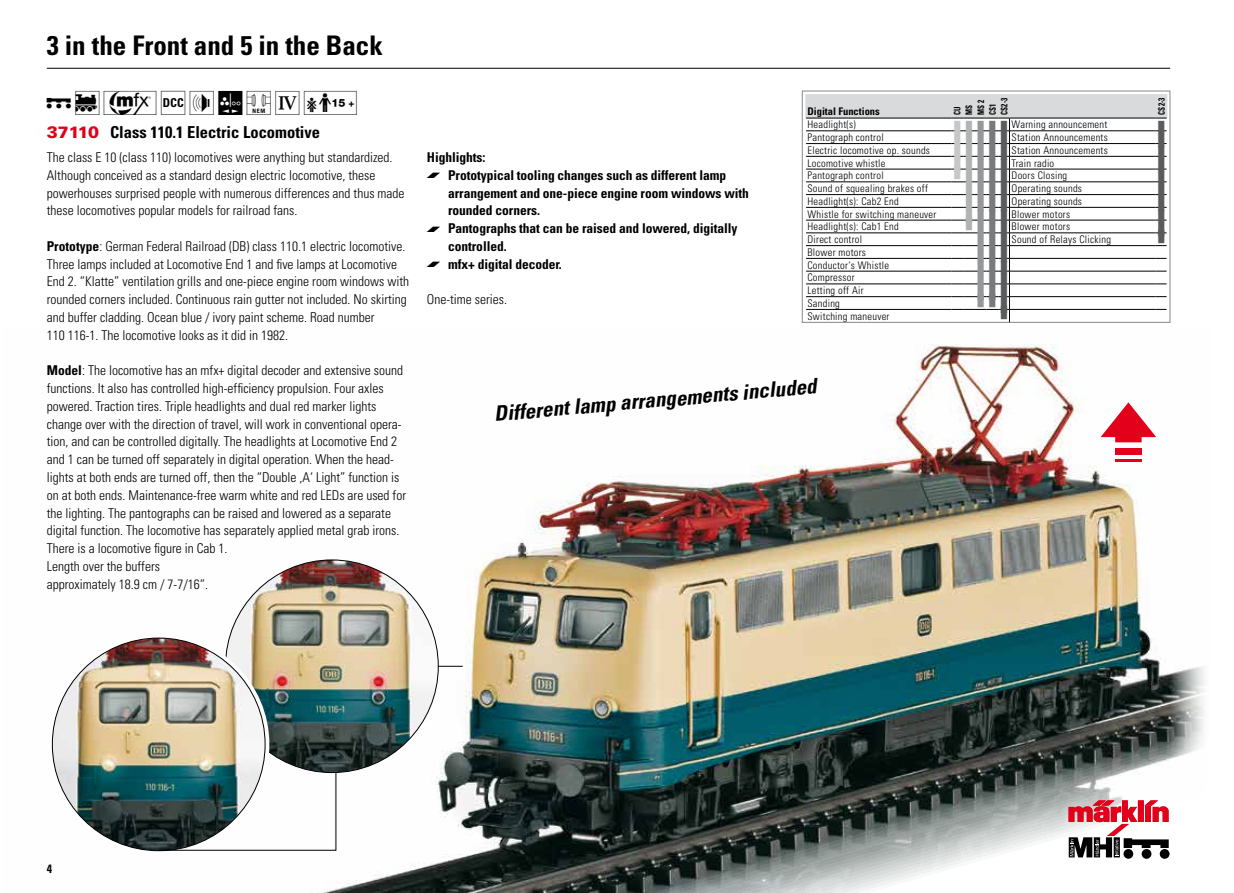
<style>
.page{position:relative;width:1234px;height:893px;background:#fff}
.page>*{position:absolute;margin:0;border:0;box-sizing:border-box;transform-origin:0 0}
.t1{font:30px "Maerklin Piktos";color:#000}
.t2{font:700 condensed 27px "Univers LT Std";color:#000}
.t3{font:23.1px "Wingdings";color:#c6c7c8;scale:.45 1}
.t4{font:23.1px "Wingdings";color:#969799;scale:.45 1}
.t5{font:23.1px "Wingdings";color:#b1b3b4;scale:.45 1}
.t6{font:23.1px "Wingdings";color:#5a5b5d;scale:.45 1}
.t7{font:italic 700 condensed 21px "Univers LT Std";color:#000}
.t8{font:700 condensed 16.5px "Univers LT Std";color:#000}
.t9{font:900 16.5px "Univers LT Std";letter-spacing:-.03em;color:#e2001a}
.t10{font:300 condensed 13.5px/17.9px "Univers LT Std";color:#000}
.t11{font:700 condensed 13.5px/17.9px "Univers LT Std";letter-spacing:-.005em;color:#000}
.t12{font:700 condensed 12px "Univers LT Std";color:#000}
.t13{font:300 condensed 10.5px/12.8px "Univers LT Std";letter-spacing:.025em;color:#000}
.t14{font:700 condensed 10.5px "Univers LT Std";color:#000}
.t15{font:700 condensed 9px/11.7px "Univers LT Std";letter-spacing:.025em;color:#000;scale:.8 1}
.s1{font-weight:700}
.s2{font-family:"Maerklin Aufzaehlung";font-weight:400;font-stretch:normal;font-size:18px}
.s3{color:#b1b3b4}
.s4{color:#969799}
.s5{color:#797a7c}
.s6{color:#5a5b5d}
</style>
<div class="page">
<img style="left:225px;top:344px;width:980px;height:549px">
<img style="left:225px;top:560px;width:213px;height:213px;border-radius:106px">
<svg style="left:1068px;top:800px;width:101px;height:59px"></svg>
<img style="left:52px;top:638px;width:213px;height:213px;border-radius:106px">
<svg style="left:158px;top:772px;width:178px;height:79px"></svg>
<svg style="left:438px;top:666px;width:24px;height:1px"></svg>
<div style="left:1114px;top:448px;width:27px;height:7px;background:#e2001a"></div>
<hr style="left:1114px;top:459px;width:27px;height:2px;background:#e2001a">
<svg style="left:1100px;top:402px;width:55px;height:40px"></svg>
<hr style="left:47px;top:68px;width:1122px;height:1px;background:#000">
<div style="left:801px;top:91px;width:368px;height:232px;border:1px solid #87888a"></div>
<svg style="left:805px;top:94px;width:361px;height:228px"></svg>
<p class="t2" style="left:47px;top:29px;width:337px">3 in the Front and 5 in the Back</p>
<p class="t1" style="left:47px;top:87px;width:316px">!)#§hNT4Y</p>
<p class="t8" style="left:110px;top:122px;width:211px">Class 110.1 Electric Locomotive</p>
<p class="t10" style="left:47px;top:148px;width:359px">The class E 10 (class 110) locomotives were anything but standardized.<br>Although conceived as a standard design electric locomotive, these powerhouses surprised people with numerous differences and thus made these locomotives popular models for railroad fans.</p>
<p class="t9" style="left:47px;top:122px;width:54px">37110</p>
<p class="t10" style="left:47px;top:237px;width:364px"><span class="s1">Prototype</span>: German Federal Railroad (DB) class 110.1 electric locomotive.<br>Three lamps included at Locomotive End 1 and five lamps at Locomotive End 2. “Klatte” ventilation grills and one-piece engine room windows with rounded corners included. Continuous rain gutter not included. No skirting and buffer cladding. Ocean blue / ivory paint scheme. Road number<br>110 116-1. The locomotive looks as it did in 1982.</p>
<p class="t10" style="left:47px;top:362px;width:361px"><span class="s1">Model</span>: The locomotive has an mfx+ digital decoder and extensive sound functions. It also has controlled high-efficiency propulsion. Four axles powered. Traction tires. Triple headlights and dual red marker lights change over with the direction of travel, will work in conventional opera&shy;tion, and can be controlled digitally. The headlights at Locomotive End 2 and 1 can be turned off separately in digital operation. When the head&shy;lights at both ends are turned off, then the “Double ‚A‘ Light” function is on at both ends. Maintenance-free warm white and red LEDs are used for the lighting. The pantographs can be raised and lowered as a separate digital function. The locomotive has separately applied metal grab irons.<br>There is a locomotive figure in Cab 1.<br>Length over the buffers<br>approximately 18.9 cm / 7-7/16“.</p>
<p class="t11" style="left:427px;top:148px;width:60px">Highlights:</p>
<p class="t11" style="left:448px;top:166px;width:302px;text-indent:-21px"><span class="s2">•</span> Prototypical tooling changes such as different lamp arrangement and one-piece engine room windows with rounded corners.</p>
<p class="t11" style="left:448px;top:219px;width:291px;text-indent:-21px"><span class="s2">•</span> Pantographs that can be raised and lowered, digitally controlled.</p>
<p class="t11" style="left:427px;top:255px;width:136px"><span class="s2">•</span> mfx+ digital decoder.</p>
<p class="t10" style="left:427px;top:291px;width:82px">One-time series.</p>
<p class="t15" style="left:1155px;top:115px;width:23px;rotate:-90deg">CS2-3</p>
<p class="t14" style="left:807px;top:105px;width:74px">Digital Functions</p>
<p class="t15" style="left:951px;top:115px;width:23px;rotate:-90deg">CU<br>MS<br>MS 2<br>CS1<br>CS2-3</p>
<p class="t13" style="left:807px;top:118px;width:78px">Headlight(s)<br>Pantograph control</p>
<p class="t3" style="left:953px;top:115px;width:123px">■<span class="s3">■</span><span class="s4">■</span><span class="s5">■</span><span class="s6">■</span></p>
<p class="t13" style="left:1011px;top:118px;width:98px">Warning announcement<br>Station Announcements</p>
<p class="t6" style="left:1157px;top:115px;width:19px">■</p>
<p class="t6" style="left:1157px;top:128px;width:19px">■</p>
<p class="t13" style="left:807px;top:144px;width:302px">Electric locomotive op. sounds <sup>■</sup> <sup>■</sup> <sup>■</sup> <sup>■</sup> <sup>■</sup> Station Announcements<br>Locomotive whistle</p>
<p class="t6" style="left:1157px;top:141px;width:19px">■</p>
<p class="t3" style="left:953px;top:141px;width:123px">■<span class="s3">■</span><span class="s4">■</span><span class="s5">■</span><span class="s6">■</span></p>
<p class="t13" style="left:1011px;top:156px;width:44px">Train radio</p>
<p class="t6" style="left:1157px;top:153px;width:19px">■</p>
<p class="t3" style="left:953px;top:153px;width:123px">■<span class="s3">■</span><span class="s4">■</span><span class="s5">■</span><span class="s6">■</span></p>
<p class="t3" style="left:953px;top:160px;width:123px">■<span class="s3">■</span><span class="s4">■</span><span class="s5">■</span><span class="s6">■</span></p>
<p class="t13" style="left:1011px;top:169px;width:57px">Doors Closing</p>
<p class="t13" style="left:807px;top:169px;width:78px">Pantograph control</p>
<p class="t6" style="left:1157px;top:166px;width:19px">■</p>
<p class="t13" style="left:1011px;top:182px;width:72px">Operating sounds</p>
<p class="t13" style="left:807px;top:182px;width:122px">Sound of squealing brakes off</p>
<p class="t6" style="left:1157px;top:179px;width:19px">■</p>
<p class="t6" style="left:1157px;top:192px;width:19px">■</p>
<p class="t5" style="left:964px;top:179px;width:97px">■<span class="s4">■</span><span class="s5">■</span><span class="s6">■</span></p>
<p class="t13" style="left:807px;top:207px;width:264px">Whistle for switching maneuver <sup>■</sup> <sup>■</sup> <sup>■</sup> <sup>■</sup> Blower motors<br>Headlight(s): Cab1 End</p>
<p class="t13" style="left:807px;top:195px;width:93px">Headlight(s): Cab2 End</p>
<p class="t13" style="left:1011px;top:195px;width:72px">Operating sounds</p>
<p class="t6" style="left:1157px;top:204px;width:19px">■</p>
<p class="t5" style="left:964px;top:205px;width:97px">■<span class="s4">■</span><span class="s5">■</span><span class="s6">■</span></p>
<p class="t5" style="left:964px;top:211px;width:97px">■<span class="s4">■</span><span class="s5">■</span><span class="s6">■</span></p>
<p class="t13" style="left:1011px;top:220px;width:60px">Blower motors</p>
<p class="t13" style="left:1011px;top:233px;width:101px">Sound of Relays Clicking</p>
<p class="t13" style="left:807px;top:233px;width:56px">Direct control</p>
<p class="t4" style="left:976px;top:230px;width:71px">■<span class="s5">■</span><span class="s6">■</span></p>
<p class="t13" style="left:807px;top:246px;width:60px">Blower motors</p>
<p class="t4" style="left:976px;top:243px;width:71px">■<span class="s5">■</span><span class="s6">■</span></p>
<p class="t13" style="left:807px;top:258px;width:83px">Conductor‘s Whistle</p>
<p class="t4" style="left:976px;top:256px;width:71px">■<span class="s5">■</span><span class="s6">■</span></p>
<p class="t13" style="left:807px;top:271px;width:49px">Compressor</p>
<p class="t4" style="left:976px;top:268px;width:71px">■<span class="s5">■</span><span class="s6">■</span></p>
<p class="t13" style="left:807px;top:284px;width:58px">Letting off Air</p>
<p class="t4" style="left:976px;top:281px;width:71px">■<span class="s5">■</span><span class="s6">■</span></p>
<p class="t4" style="left:976px;top:288px;width:71px">■<span class="s5">■</span><span class="s6">■■</span></p>
<p class="t13" style="left:807px;top:297px;width:34px">Sanding</p>
<p class="t13" style="left:807px;top:310px;width:84px">Switching maneuver</p>
<p class="t7" style="left:493px;top:401px;width:325px;rotate:-5deg">Different lamp arrangements included</p>
<p class="t12" style="left:47px;top:862px;width:7px">4</p>
</div>
